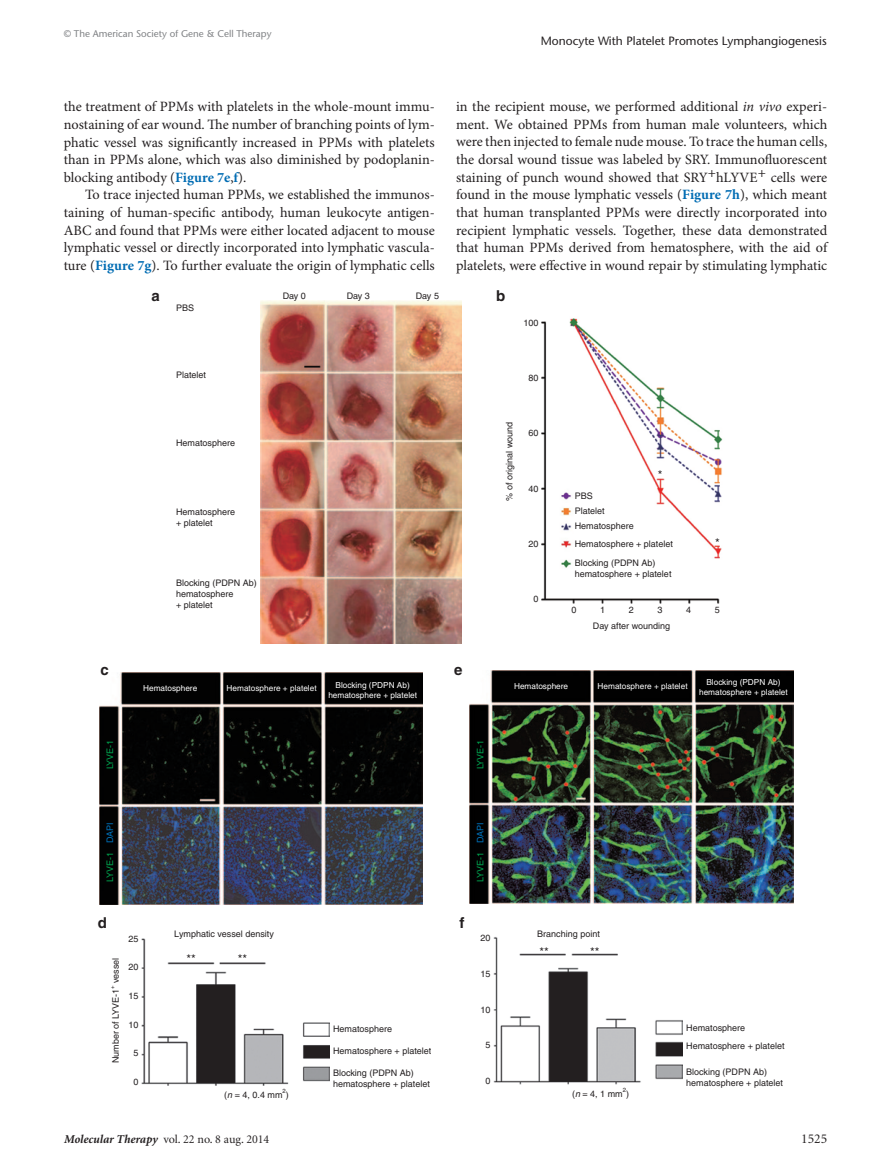
<style>
.page{position:relative;width:891px;height:1175px;background:#fff}
.page>*{position:absolute;margin:0;border:0;box-sizing:border-box;transform-origin:0 0}
.t1{font:700 15px "Helvetica";color:#231f20}
.t2{font:14.25px/17.7px "Minion Pro";color:#231f20;text-align:justify}
.t3{font:13.5px "Minion";color:#231f20}
.t4{font:12px "Stone Sans";color:#231f20}
.t5{font:12px "Minion";color:#231f20}
.t6{font:12px "Helvetica";color:#231f20}
.t7{font:9.75px "Stone Sans";color:#808285}
.t8{font:9px/10.8px "Helvetica";color:#231f20}
.t9{font:9px "Helvetica";color:#00a54f}
.t10{font:8.25px/9.9px "Helvetica";color:#fff;text-align:center}
.t11{font:6px "Helvetica";color:#231f20}
.s1{font-weight:700;color:#006cb3}
.s2{font-style:italic}
.s3{color:#0072bc}
.s4{font-weight:700;font-style:italic}
</style>
<div class="page">
<img style="left:260px;top:301px;width:202px;height:343px">
<img style="left:542px;top:318px;width:181px;height:286px">
<img style="left:469px;top:670px;width:324px;height:233px">
<img style="left:99px;top:672px;width:323px;height:232px">
<img style="left:142px;top:938px;width:187px;height:147px">
<img style="left:494px;top:937px;width:188px;height:147px">
<p class="t7" style="left:64px;top:28px;width:209px">© The American Society of Gene &amp; Cell Therapy</p>
<p class="t2" style="left:64px;top:98px;width:373px">the treatment of PPMs with platelets in the whole-mount immu&shy;nostaining of ear wound. The number of branching points of lym&shy;phatic vessel was significantly increased in PPMs with platelets than in PPMs alone, which was also diminished by podoplanin&shy;blocking antibody (<span class="s1">Figure 7e</span>,<span class="s1">f</span>).</p>
<p class="t2" style="left:64px;top:187px;width:373px;text-indent:21px">To trace injected human PPMs, we established the immunos&shy;taining of human-specific antibody, human leukocyte antigen-ABC and found that PPMs were either located adjacent to mouse lymphatic vessel or directly incorporated into lymphatic vascula&shy;ture (<span class="s1">Figure 7g</span>). To further evaluate the origin of lymphatic cells</p>
<p class="t4" style="left:541px;top:34px;width:287px">Monocyte With Platelet Promotes Lymphangiogenesis</p>
<p class="t2" style="left:456px;top:98px;width:373px">in the recipient mouse, we performed additional <span class="s2">in vivo</span> experi&shy;ment. We obtained PPMs from human male volunteers, which were then injected to female nude mouse. To trace the human cells, the dorsal wound tissue was labeled by SRY. Immunofluorescent staining of punch wound showed that SRY+hLYVE+ cells were found in the mouse lymphatic vessels (<span class="s1">Figure 7h</span>), which meant that human transplanted PPMs were directly incorporated into recipient lymphatic vessels. Together, these data demonstrated that human PPMs derived from hematosphere, with the aid of platelets, were effective in wound repair by stimulating lymphatic</p>
<p class="t1" style="left:151px;top:286px;width:10px">a</p>
<p class="t1" style="left:496px;top:286px;width:11px">b</p>
<p class="t8" style="left:347px;top:290px;width:25px">Day 3</p>
<p class="t8" style="left:416px;top:290px;width:25px">Day 5</p>
<p class="t8" style="left:283px;top:290px;width:25px">Day 0</p>
<p class="t8" style="left:176px;top:302px;width:20px">PBS</p>
<p class="t8" style="left:176px;top:369px;width:32px">Platelet</p>
<p class="t8" style="left:176px;top:437px;width:61px">Hematosphere</p>
<p class="t8" style="left:176px;top:506px;width:61px">Hematosphere + platelet</p>
<p class="t8" style="left:176px;top:577px;width:82px">Blocking (PDPN Ab) hematosphere<br>+ platelet</p>
<p class="t1" style="left:100px;top:660px;width:10px">c</p>
<p class="t1" style="left:454px;top:660px;width:10px">e</p>
<p class="t10" style="left:143px;top:683px;width:56px">Hematosphere</p>
<p class="t10" style="left:227px;top:683px;width:92px">Hematosphere + platelet</p>
<p class="t10" style="left:328px;top:679px;width:90px">Blocking (PDPN Ab) hematosphere + platelet</p>
<p class="t9" style="left:105px;top:769px;width:31px;rotate:-90deg">LYVE-1</p>
<p class="t9" style="left:475px;top:769px;width:31px;rotate:-90deg">LYVE-1</p>
<p class="t8" style="left:524px;top:317px;width:17px">100</p>
<p class="t8" style="left:529px;top:372px;width:12px">80</p>
<p class="t8" style="left:504px;top:500px;width:80px;rotate:-90deg">% of original wound</p>
<p class="t8" style="left:529px;top:428px;width:12px">60</p>
<p class="t8" style="left:529px;top:483px;width:12px">40</p>
<p class="t8" style="left:529px;top:538px;width:12px">20</p>
<p class="t8" style="left:534px;top:593px;width:7px">0</p>
<p class="t8" style="left:575px;top:490px;width:20px">PBS</p>
<p class="t8" style="left:575px;top:505px;width:32px">Platelet</p>
<p class="t8" style="left:575px;top:520px;width:61px">Hematosphere</p>
<p class="t6" style="left:658px;top:468px;width:6px">*</p>
<p class="t8" style="left:575px;top:538px;width:100px">Hematosphere + platelet</p>
<p class="t8" style="left:575px;top:557px;width:98px">Blocking (PDPN Ab) hematosphere + platelet</p>
<p class="t6" style="left:715px;top:535px;width:6px">*</p>
<p class="t8" style="left:572px;top:605px;width:7px">0</p>
<p class="t8" style="left:600px;top:605px;width:7px">1</p>
<p class="t8" style="left:593px;top:602px;width:79px;line-height:15.5px;text-align:center">2<br>Day after wounding</p>
<p class="t8" style="left:658px;top:605px;width:7px">3</p>
<p class="t8" style="left:686px;top:605px;width:7px">4</p>
<p class="t8" style="left:715px;top:605px;width:7px">5</p>
<p class="t10" style="left:514px;top:681px;width:56px">Hematosphere</p>
<p class="t10" style="left:598px;top:681px;width:92px">Hematosphere + platelet</p>
<p class="t10" style="left:699px;top:677px;width:90px">Blocking (PDPN Ab) hematosphere + platelet</p>
<p class="t9" style="left:105px;top:882px;width:61px;rotate:-90deg">LYVE-1 <span class="s3">DAPI</span></p>
<p class="t9" style="left:475px;top:882px;width:61px;rotate:-90deg">LYVE-1 <span class="s3">DAPI</span></p>
<p class="t1" style="left:98px;top:913px;width:11px">d</p>
<p class="t1" style="left:459px;top:913px;width:6px">f</p>
<p class="t8" style="left:174px;top:928px;width:101px">Lymphatic vessel density</p>
<p class="t8" style="left:128px;top:933px;width:12px">25</p>
<p class="t8" style="left:110px;top:983px;width:27px;rotate:-90deg">vessel</p>
<p class="t8" style="left:128px;top:962px;width:12px">20</p>
<p class="t11" style="left:109px;top:989px;width:5px;rotate:-90deg">+</p>
<p class="t8" style="left:110px;top:1063px;width:76px;rotate:-90deg">Number of LYVE-1</p>
<p class="t8" style="left:128px;top:990px;width:12px">15</p>
<p class="t8" style="left:128px;top:1019px;width:12px">10</p>
<p class="t8" style="left:133px;top:1047px;width:7px">5</p>
<p class="t8" style="left:133px;top:1076px;width:7px">0</p>
<p class="t6" style="left:187px;top:952px;width:11px">**</p>
<p class="t6" style="left:238px;top:952px;width:11px">**</p>
<p class="t11" style="left:283px;top:1087px;width:5px">2</p>
<p class="t8" style="left:224px;top:1089px;width:66px">(<span class="s2">n</span> = 4, 0.4 mm )</p>
<p class="t8" style="left:333px;top:1023px;width:61px">Hematosphere</p>
<p class="t8" style="left:333px;top:1045px;width:100px">Hematosphere + platelet</p>
<p class="t8" style="left:333px;top:1067px;width:98px">Blocking (PDPN Ab) hematosphere + platelet</p>
<p class="t8" style="left:481px;top:932px;width:12px">20</p>
<p class="t8" style="left:537px;top:928px;width:64px">Branching point</p>
<p class="t6" style="left:539px;top:944px;width:11px">**</p>
<p class="t6" style="left:590px;top:944px;width:11px">**</p>
<p class="t8" style="left:481px;top:968px;width:12px">15</p>
<p class="t8" style="left:481px;top:1004px;width:12px">10</p>
<p class="t8" style="left:486px;top:1039px;width:7px">5</p>
<p class="t8" style="left:486px;top:1075px;width:7px">0</p>
<p class="t11" style="left:623px;top:1086px;width:5px">2</p>
<p class="t8" style="left:572px;top:1088px;width:59px">(<span class="s2">n</span> = 4, 1 mm )</p>
<p class="t8" style="left:686px;top:1022px;width:61px">Hematosphere</p>
<p class="t8" style="left:686px;top:1040px;width:100px">Hematosphere + platelet</p>
<p class="t8" style="left:686px;top:1066px;width:98px">Blocking (PDPN Ab) hematosphere + platelet</p>
<p class="t5" style="left:64px;top:1133px;width:207px"><span class="s4">Molecular Therapy</span> vol. 22 no. 8 aug. 2014</p>
<p class="t3" style="left:801px;top:1132px;width:27px">1525</p>
</div>
